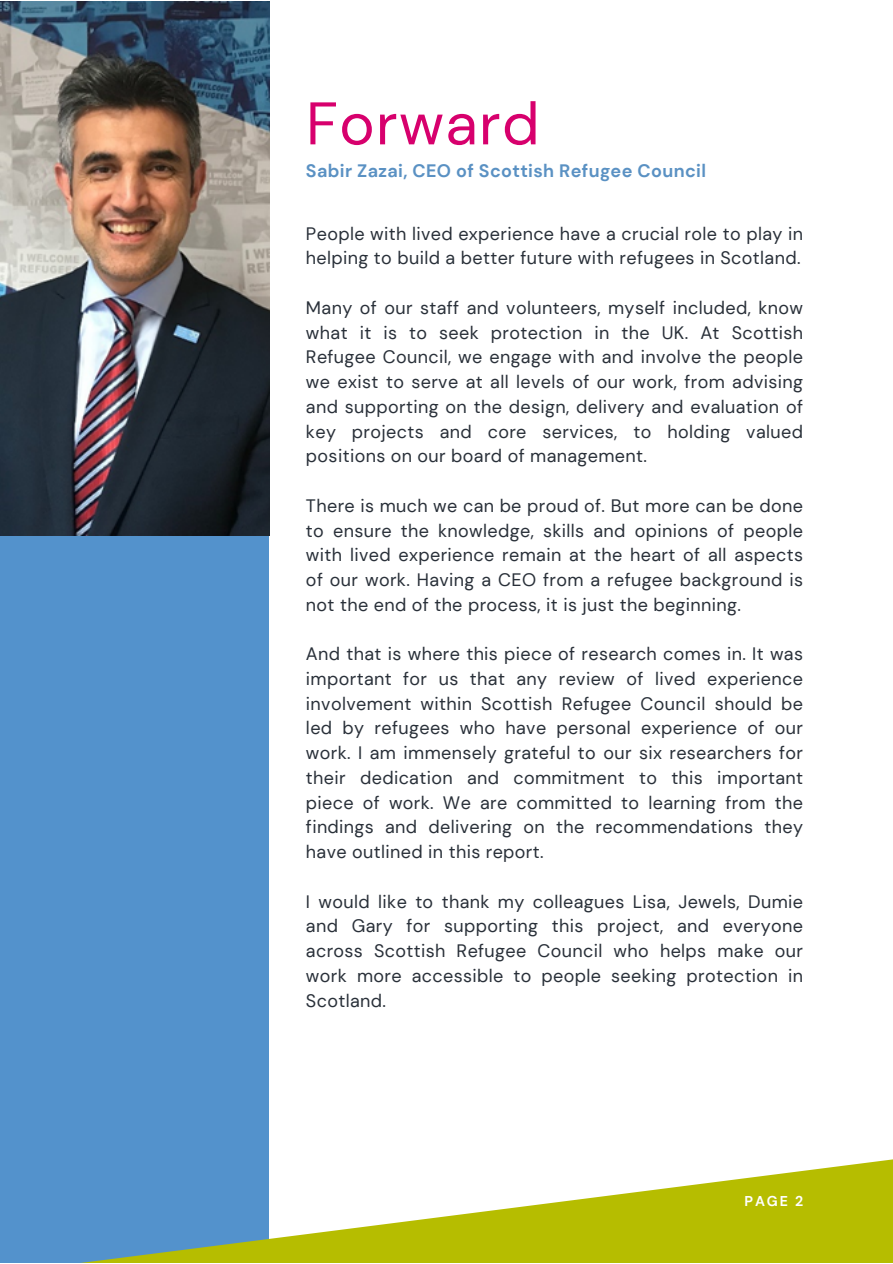
<style>
.page{position:relative;width:893px;height:1264px;background:#fff}
.page>*{position:absolute;margin:0;border:0;box-sizing:border-box;transform-origin:0 0}
.t1{font:60px "DM Sans";letter-spacing:.02em;color:#d7006d}
.t2{font:18px/24.8px "DM Sans";letter-spacing:.02em;color:#293039;text-align:justify}
.t3{font:700 18px "DM Sans";letter-spacing:.02em;color:#5a91c3}
.t4{font:700 14.25px "DM Sans";color:#fff}
</style>
<div class="page">
<img style="left:0;top:1px;width:269px;height:534px">
<div style="left:0;top:535px;width:269px;height:727px;background:#5392cc"></div>
<svg style="left:89px;top:1159px;width:803px;height:103px"></svg>
<p class="t1" style="left:306px;top:85px;width:235px">Forward</p>
<p class="t3" style="left:306px;top:159px;width:401px">Sabir Zazai, CEO of Scottish Refugee Council</p>
<p class="t2" style="left:306px;top:221px;width:498px">People with lived experience have a crucial role to play in helping to build a better future with refugees in Scotland.</p>
<p class="t2" style="left:306px;top:295px;width:498px">Many of our staff and volunteers, myself included, know what it is to seek protection in the UK. At Scottish Refugee Council, we engage with and involve the people we exist to serve at all levels of our work, from advising and supporting on the design, delivery and evaluation of key projects and core services, to holding valued positions on our board of management.</p>
<p class="t2" style="left:306px;top:493px;width:498px">There is much we can be proud of. But more can be done to ensure the knowledge, skills and opinions of people with lived experience remain at the heart of all aspects of our work. Having a CEO from a refugee background is not the end of the process, it is just the beginning.</p>
<p class="t2" style="left:306px;top:641px;width:498px">And that is where this piece of research comes in. It was important for us that any review of lived experience involvement within Scottish Refugee Council should be led by refugees who have personal experience of our work. I am immensely grateful to our six researchers for their dedication and commitment to this important piece of work. We are committed to learning from the findings and delivering on the recommendations they have outlined in this report.</p>
<p class="t2" style="left:306px;top:889px;width:498px">I would like to thank my colleagues Lisa, Jewels, Dumie and Gary for supporting this project, and everyone across Scottish Refugee Council who helps make our work more accessible to people seeking protection in Scotland.</p>
<p class="t4" style="left:744px;top:1191px;width:60px">PAGE 2</p>
</div>
